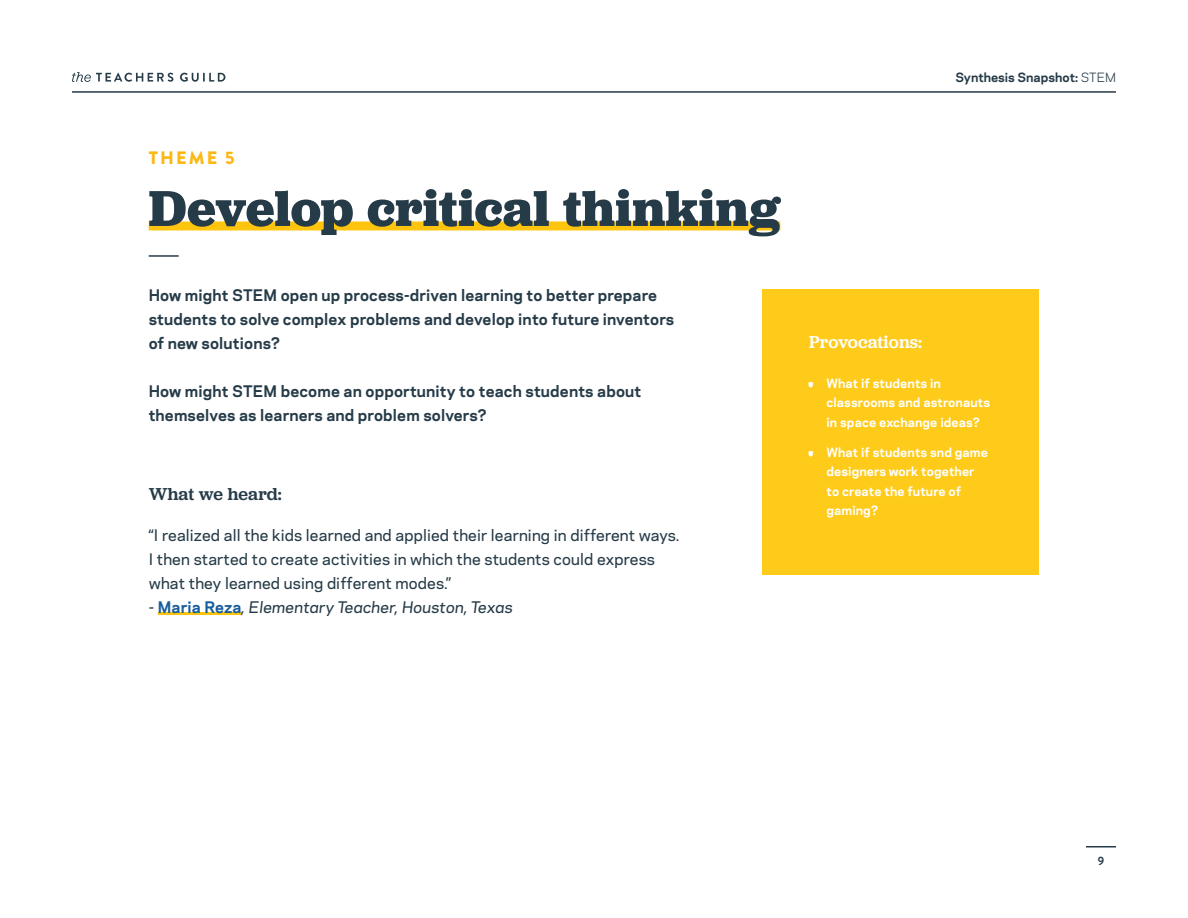
<style>
.page{position:relative;width:1188px;height:918px;background:#fff}
.page>*{position:absolute;margin:0;border:0;box-sizing:border-box;transform-origin:0 0}
.t1{font:700 52.5px "Jubilat";letter-spacing:.005em;color:#263b48}
.t2{font:500 18px "Jubilat";letter-spacing:.01em;color:#fff}
.Body{font:500 18px "Jubilat";letter-spacing:.01em;color:#263b48}
.t3{font:900 18px "Brandon Grotesque";letter-spacing:.12em;color:#fcb814}
.Body-2{font:700 15px/24px "Galaxie Polaris";letter-spacing:.01em;color:#263b48}
.Body-3{font:500 15px/24px "Galaxie Polaris";letter-spacing:.01em;color:#263b48}
.Body-4{font:italic 500 15px "Galaxie Polaris";letter-spacing:.01em;color:#263b48}
.Bullets{font:700 12px/19.5px "Galaxie Polaris";letter-spacing:.01em;color:#fff}
.t4{font:700 12px "Galaxie Polaris";color:#263b48}
.t5{font:700 12px "Brandon Grotesque";color:#263b48}
.s1{font-weight:700;font-style:normal;color:#175d9e}
.s2{font-weight:400}
</style>
<div class="page">
<svg style="left:72px;top:72px;width:101px;height:10px"></svg>
<svg style="left:180px;top:73px;width:45px;height:9px"></svg>
<hr style="left:72px;top:91px;width:1044px;height:2px;background:#263b48">
<hr style="left:149px;top:255px;width:30px;height:2px;background:#263b48">
<div style="left:149px;top:221px;width:631px;height:9px;background:#fec40e"></div>
<hr style="left:158px;top:612px;width:84px;height:3px;background:#fec40e">
<div style="left:762px;top:289px;width:277px;height:285px;background:#fecb1b"></div>
<svg style="left:808px;top:382px;width:5px;height:6px"></svg>
<svg style="left:808px;top:451px;width:5px;height:6px"></svg>
<hr style="left:1086px;top:846px;width:30px;height:2px;background:#263b48">
<h2 class="t3" style="left:149px;top:145px;width:87px">THEME 5</h2>
<h1 class="t1" style="left:149px;top:174px;width:633px">Develop critical thinking</h1>
<p class="Body-2" style="left:149px;top:282px;width:527px">How might STEM open up process-driven learning to better prepare students to solve complex problems and develop into future inventors of new solutions?</p>
<p class="Body-2" style="left:149px;top:378px;width:494px">How might STEM become an opportunity to teach students about themselves as learners and problem solvers?</p>
<p class="Body" style="left:149px;top:483px;width:135px">What we heard:</p>
<p class="Body-3" style="left:149px;top:523px;width:532px">“I realized all the kids learned and applied their learning in different ways.<br>I then started to create activities in which the students could express what they learned using different modes.”</p>
<p class="Body-4" style="left:149px;top:596px;width:366px">- <span class="s1">Maria Reza</span>, Elementary Teacher, Houston, Texas</p>
<p class="t4" style="left:956px;top:68px;width:162px">Synthesis Snapshot: <span class="s2">STEM</span></p>
<h3 class="t2" style="left:809px;top:331px;width:115px">Provocations:</h3>
<p class="Bullets" style="left:826px;top:373px;width:165px">What if students in classrooms and astronauts in space exchange ideas?</p>
<p class="Bullets" style="left:826px;top:442px;width:163px">What if students snd game designers work together to create the future of gaming?</p>
<p class="t5" style="left:1098px;top:853px;width:8px">9</p>
</div>
